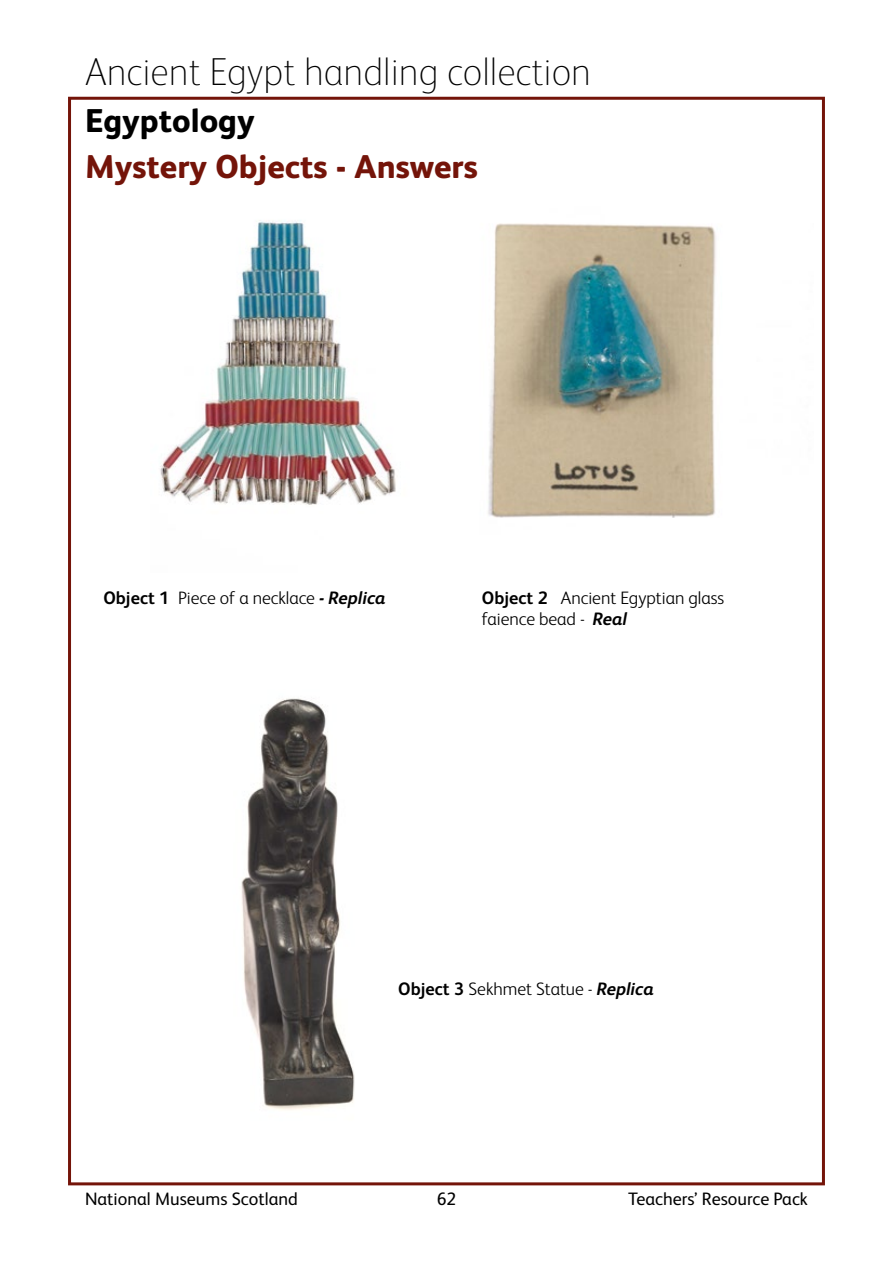
<style>
.page{position:relative;width:893px;height:1263px;background:#fff}
.page>*{position:absolute;margin:0;border:0;box-sizing:border-box;transform-origin:0 0}
.t1{font:100 39px "FS Albert Pro";color:#000}
.t2{font:800 33px "FS Albert Pro";color:#741409}
.t3{font:800 33px "FS Albert Pro";color:#000}
.t4{font:300 18px/21px "FS Albert Pro";color:#000}
.t5{font:18px "FS Albert Pro";color:#000}
.s1{font-weight:700}
.s2{font-weight:700;font-style:italic}
</style>
<div class="page">
<img style="left:160px;top:220px;width:236px;height:285px">
<img style="left:488px;top:223px;width:228px;height:295px">
<img style="left:241px;top:698px;width:114px;height:412px">
<h1 class="t1" style="left:85px;top:46px;width:508px">Ancient Egypt handling collection</h1>
<h2 class="t3" style="left:85px;top:94px;width:171px">Egyptology</h2>
<h2 class="t2" style="left:85px;top:140px;width:394px">Mystery Objects - Answers</h2>
<p class="t4" style="left:103px;top:586px;width:283px"><span class="s1">Object 1</span> Piece of a necklace <span class="s2">- Replica</span></p>
<p class="t4" style="left:482px;top:586px;width:244px"><span class="s1">Object 2</span> Ancient Egyptian glass faience bead - <span class="s2">Real</span></p>
<p class="t4" style="left:398px;top:977px;width:257px"><span class="s1">Object 3</span> Sekhmet Statue - <span class="s2">Replica</span></p>
<p class="t5" style="left:85px;top:1185px;width:214px">National Museums Scotland</p>
<p class="t5" style="left:437px;top:1185px;width:21px">62</p>
<p class="t5" style="left:628px;top:1185px;width:181px">Teachers’ Resource Pack</p>
</div>
